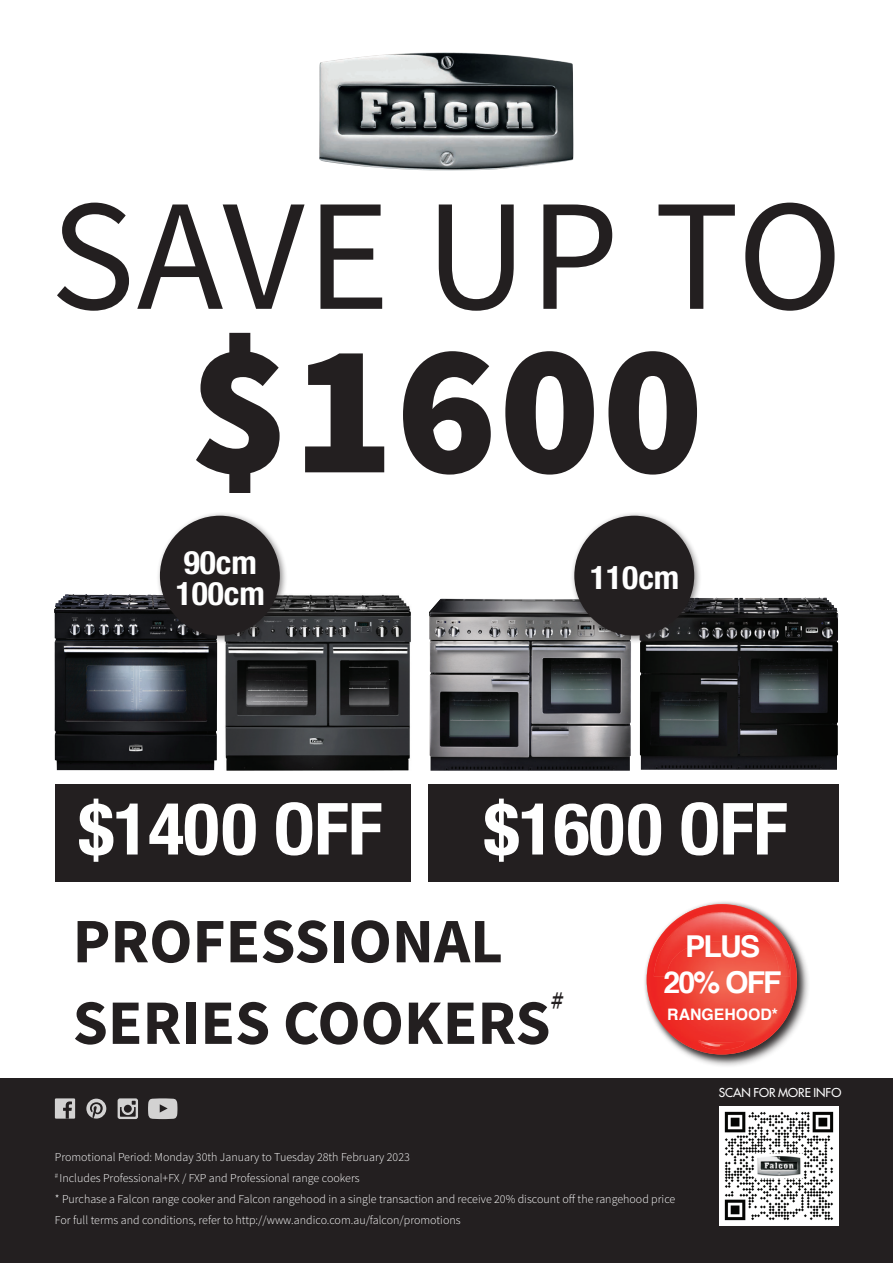
<style>
.page{position:relative;width:893px;height:1263px;background:#fff}
.page>*{position:absolute;margin:0;border:0;box-sizing:border-box;transform-origin:0 0}
.t1{font:900 187.5px "Source Sans Pro";color:#231f20}
.t2{font:159px "Source Sans Pro";letter-spacing:.01em;color:#231f20}
.t3{font:700 condensed 72px "Helvetica Neue LT Std";letter-spacing:-.01em;color:#fff}
.t4{font:700 63.3px/81.6px "Source Sans Pro";color:#231f20}
.t5{font:700 condensed 32.4px/31px "Helvetica Neue LT Std";color:#fff;scale:1.04 1}
.t6{font:700 30.15px/36.2px "Helvetica";letter-spacing:-.06em;color:#fff;text-align:center}
.t7{font:700 27.15px "Minion Pro";color:#231f20}
.t8{font:700 15.75px "Helvetica";color:#fff}
.t9{font:300 12px/21px "Source Sans Pro";color:#fff}
.t10{font:12px "Futura";color:#fff}
</style>
<div class="page">
<div style="left:0;top:1078px;width:893px;height:185px;background:#231f20"></div>
<img style="left:319px;top:52px;width:255px;height:119px">
<div style="left:643px;top:901px;width:167px;height:167px;background:#231f20;opacity:.75"></div>
<div style="left:643px;top:900px;width:162px;height:163px;background:#231f20;opacity:.75"></div>
<img style="left:647px;top:904px;width:145px;height:150px">
<svg style="left:699px;top:1040px;width:8px;height:2px"></svg>
<img style="left:654px;top:912px;width:136px;height:65px">
<img style="left:699px;top:1042px;width:47px;height:8px">
<img style="left:701px;top:1042px;width:19px;height:5px">
<img style="left:790px;top:952px;width:7px;height:54px">
<img style="left:719px;top:1106px;width:119px;height:119px">
<div style="left:55px;top:1098px;width:20px;height:21px;background:#d3d2d2"></div>
<svg style="left:63px;top:1101px;width:9px;height:18px"></svg>
<svg style="left:85px;top:1097px;width:23px;height:23px"></svg>
<svg style="left:86px;top:1098px;width:20px;height:20px"></svg>
<svg style="left:118px;top:1098px;width:20px;height:21px"></svg>
<svg style="left:148px;top:1098px;width:29px;height:21px"></svg>
<div style="left:55px;top:784px;width:355px;height:98px;background:#231f20"></div>
<div style="left:429px;top:784px;width:410px;height:98px;background:#231f20"></div>
<img style="left:225px;top:594px;width:186px;height:176px">
<img style="left:429px;top:598px;width:202px;height:173px">
<img style="left:639px;top:597px;width:199px;height:173px">
<img style="left:54px;top:594px;width:163px;height:176px">
<div style="left:156px;top:512px;width:132px;height:131px;background:#231f20;opacity:.5"></div>
<div style="left:160px;top:516px;width:120px;height:120px;background:#231f20;border-radius:50%"></div>
<div style="left:570px;top:512px;width:132px;height:131px;background:#231f20;opacity:.5"></div>
<div style="left:574px;top:516px;width:120px;height:120px;background:#231f20;border-radius:50%"></div>
<h2 class="t2" style="left:50px;top:155px;width:794px">SAVE UP TO</h2>
<h1 class="t1" style="left:190px;top:280px;width:515px">$1600</h1>
<h3 class="t5" style="left:176px;top:546px;width:87px">90cm<br>100cm</h3>
<h3 class="t5" style="left:590px;top:561px;width:87px">110cm</h3>
<h3 class="t3" style="left:78px;top:785px;width:306px">$1400 OFF</h3>
<h3 class="t3" style="left:484px;top:785px;width:306px">$1600 OFF</h3>
<h3 class="t4" style="left:73px;top:899px;width:479px">PROFESSIONAL<br>SERIES COOKERS</h3>
<h3 class="t7" style="left:551px;top:981px;width:15px">#</h3>
<h3 class="t6" style="left:664px;top:929px;width:120px">PLUS<br>20% OFF</h3>
<h3 class="t8" style="left:667px;top:1001px;width:112px">RANGEHOOD*</h3>
<p class="t10" style="left:719px;top:1085px;width:124px">SCAN FOR MORE INFO</p>
<p class="t9" style="left:55px;top:1147px;width:622px">Promotional Period: Monday 30th January to Tuesday 28th February 2023<br><sup>#</sup> Includes Professional+FX / FXP and Professional range cookers<br>* Purchase a Falcon range cooker and Falcon rangehood in a single transaction and receive 20% discount off the rangehood price For full terms and conditions, refer to http://www.andico.com.au/falcon/promotions</p>
</div>
